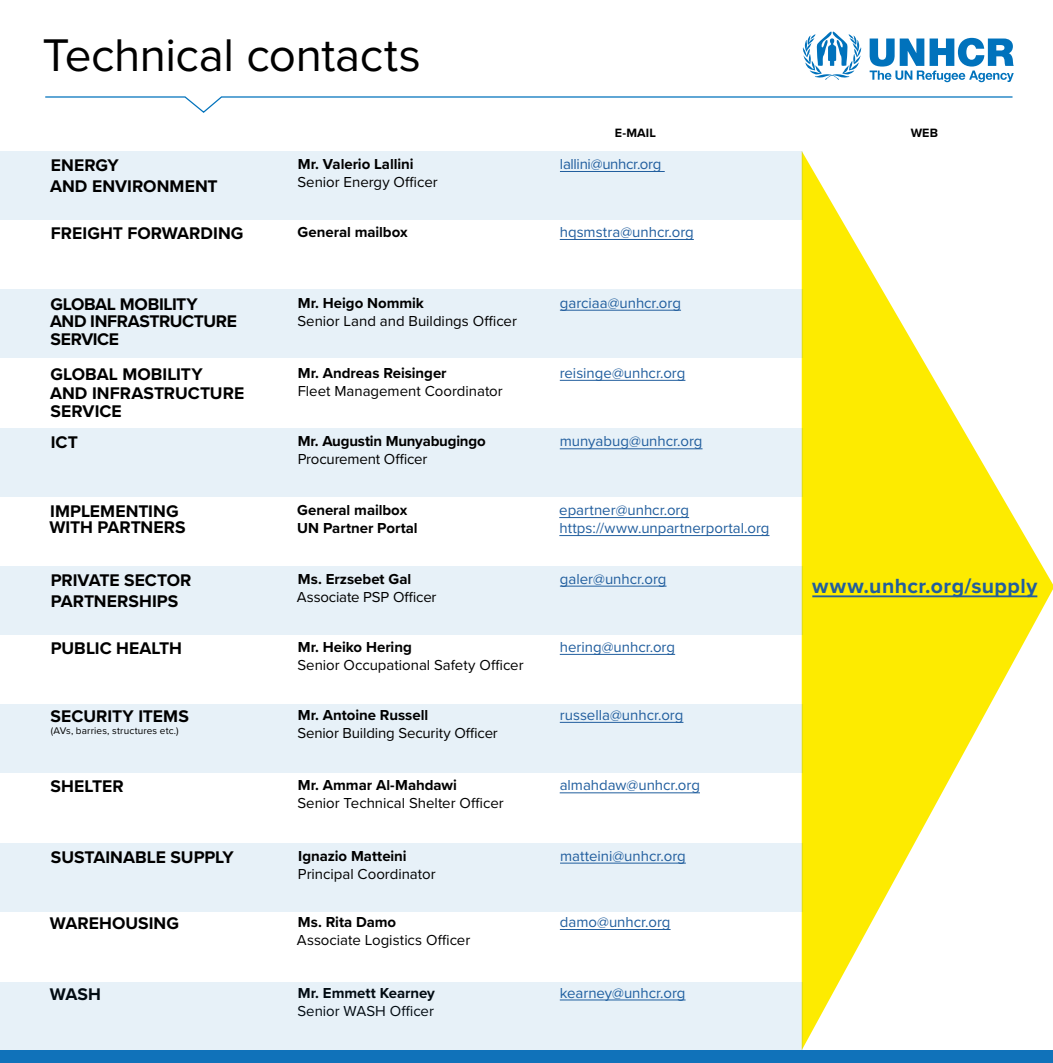
<style>
.page{position:relative;width:1053px;height:1063px;background:#fff}
.page>*{position:absolute;margin:0;border:0;box-sizing:border-box;transform-origin:0 0}
.t1{font:47.5px "Proxima Nova";letter-spacing:-.01em;color:#000}
.t2{font:700 21.25px "Proxima Nova";letter-spacing:.02em;color:#215e9e}
.t3{font:700 17.5px/21px "Proxima Nova";color:#000}
.t4{font:700 17.5px/17.5px "Proxima Nova";letter-spacing:-.02em;color:#000}
.t5{font:15px "Proxima Nova";color:#000}
.t6{font:15px/18px "Proxima Nova";color:#215e9e}
.t7{font:700 15px/18px "Proxima Nova";letter-spacing:-.005em;color:#000}
.t8{font:15px "Proxima Nova";letter-spacing:-.02em;color:#215e9e}
.t9{font:700 12.5px "Proxima Nova";letter-spacing:.01em;color:#000}
.t10{font:10px "Proxima Nova";letter-spacing:.015em;color:#000}
</style>
<div class="page">
<svg style="left:801px;top:151px;width:251px;height:899px"></svg>
<div style="left:0;top:1051px;width:1052px;height:12px;background:#1072ba"></div>
<div style="left:0;top:151px;width:802px;height:68px;background:#e7f1f8"></div>
<div style="left:0;top:290px;width:802px;height:68px;background:#e7f1f8"></div>
<div style="left:0;top:428px;width:802px;height:68px;background:#e7f1f8"></div>
<div style="left:0;top:566px;width:802px;height:68px;background:#e7f1f8"></div>
<div style="left:0;top:704px;width:802px;height:69px;background:#e7f1f8"></div>
<div style="left:0;top:843px;width:802px;height:68px;background:#e7f1f8"></div>
<svg style="left:802px;top:32px;width:60px;height:48px"></svg>
<svg style="left:869px;top:38px;width:144px;height:44px"></svg>
<svg style="left:45px;top:96px;width:968px;height:17px"></svg>
<hr style="left:559px;top:792px;width:141px;height:1px;background:#215e9e">
<hr style="left:560px;top:863px;width:125px;height:1px;background:#215e9e">
<hr style="left:559px;top:654px;width:116px;height:1px;background:#215e9e">
<hr style="left:560px;top:171px;width:104px;height:1px;background:#215e9e">
<hr style="left:560px;top:929px;width:110px;height:1px;background:#215e9e">
<hr style="left:559px;top:239px;width:134px;height:1px;background:#215e9e">
<hr style="left:559px;top:380px;width:126px;height:1px;background:#215e9e">
<hr style="left:559px;top:722px;width:124px;height:1px;background:#215e9e">
<hr style="left:559px;top:448px;width:143px;height:1px;background:#215e9e">
<hr style="left:559px;top:517px;width:130px;height:1px;background:#215e9e">
<hr style="left:559px;top:535px;width:210px;height:1px;background:#215e9e">
<hr style="left:560px;top:586px;width:106px;height:1px;background:#215e9e">
<hr style="left:560px;top:310px;width:121px;height:1px;background:#215e9e">
<hr style="left:812px;top:595px;width:225px;height:2px;background:#215e9e">
<div style="left:0;top:982px;width:802px;height:68px;background:#e7f1f8"></div>
<h1 class="t1" style="left:42px;top:20px;width:380px">Technical contacts</h1>
<p class="t9" style="left:614px;top:124px;width:43px">E-MAIL</p>
<p class="t9" style="left:910px;top:124px;width:29px">WEB</p>
<p class="t3" style="left:50px;top:154px;width:169px">ENERGY<br>AND ENVIRONMENT</p>
<p class="t7" style="left:298px;top:155px;width:117px">Mr. Valerio Lallini</p>
<p class="t5" style="left:297px;top:171px;width:142px">Senior Energy Officer</p>
<p class="t8" style="left:560px;top:153px;width:103px">lallini@unhcr.org</p>
<p class="t3" style="left:51px;top:222px;width:194px">FREIGHT FORWARDING</p>
<p class="t7" style="left:297px;top:223px;width:111px">General mailbox</p>
<p class="t6" style="left:559px;top:222px;width:135px">hqsmstra@unhcr.org</p>
<p class="t4" style="left:50px;top:295px;width:188px">GLOBAL MOBILITY<br>AND INFRASTRUCTURE<br>SERVICE</p>
<p class="t7" style="left:298px;top:294px;width:127px">Mr. Heigo Nommik</p>
<p class="t5" style="left:297px;top:310px;width:221px">Senior Land and Buildings Officer</p>
<p class="t6" style="left:560px;top:293px;width:123px">garciaa@unhcr.org</p>
<p class="t3" style="left:50px;top:364px;width:196px;line-height:18.8px">GLOBAL MOBILITY<br>AND INFRASTRUCTURE<br>SERVICE</p>
<p class="t7" style="left:298px;top:364px;width:150px">Mr. Andreas Reisinger</p>
<p class="t5" style="left:298px;top:380px;width:206px">Fleet Management Coordinator</p>
<p class="t6" style="left:559px;top:363px;width:127px">reisinge@unhcr.org</p>
<p class="t3" style="left:51px;top:432px;width:29px">ICT</p>
<p class="t7" style="left:298px;top:432px;width:189px">Mr. Augustin Munyabugingo</p>
<p class="t5" style="left:298px;top:448px;width:131px">Procurement Officer</p>
<p class="t6" style="left:559px;top:432px;width:144px">munyabug@unhcr.org</p>
<p class="t3" style="left:49px;top:503px;width:138px;line-height:16.2px">IMPLEMENTING<br>WITH PARTNERS</p>
<p class="t7" style="left:297px;top:501px;width:122px">General mailbox<br>UN Partner Portal</p>
<p class="t3" style="left:51px;top:569px;width:142px">PRIVATE SECTOR<br>PARTNERSHIPS</p>
<p class="t7" style="left:298px;top:569px;width:115px">Ms. Erzsebet Gal</p>
<p class="t5" style="left:297px;top:586px;width:141px">Associate PSP Officer</p>
<p class="t6" style="left:559px;top:501px;width:212px">epartner@unhcr.org https://www.unpartnerportal.org</p>
<p class="t6" style="left:560px;top:569px;width:108px">galer@unhcr.org</p>
<h2 class="t2" style="left:812px;top:570px;width:226px">www.unhcr.org/supply</h2>
<p class="t3" style="left:51px;top:637px;width:133px">PUBLIC HEALTH</p>
<p class="t7" style="left:298px;top:638px;width:115px">Mr. Heiko Hering</p>
<p class="t5" style="left:297px;top:654px;width:228px">Senior Occupational Safety Officer</p>
<p class="t6" style="left:559px;top:637px;width:117px">hering@unhcr.org</p>
<p class="t3" style="left:51px;top:705px;width:140px">SECURITY ITEMS</p>
<p class="t10" style="left:51px;top:723px;width:129px">(AVs, barries, structures etc.)</p>
<p class="t7" style="left:298px;top:706px;width:132px">Mr. Antoine Russell</p>
<p class="t5" style="left:297px;top:722px;width:202px">Senior Building Security Officer</p>
<p class="t6" style="left:559px;top:705px;width:125px">russella@unhcr.org</p>
<p class="t3" style="left:51px;top:776px;width:75px">SHELTER</p>
<p class="t7" style="left:298px;top:776px;width:160px">Mr. Ammar Al-Mahdawi</p>
<p class="t5" style="left:297px;top:792px;width:208px">Senior Technical Shelter Officer</p>
<p class="t6" style="left:559px;top:776px;width:142px">almahdaw@unhcr.org</p>
<p class="t3" style="left:51px;top:846px;width:184px">SUSTAINABLE SUPPLY</p>
<p class="t7" style="left:298px;top:846px;width:110px">Ignazio Matteini</p>
<p class="t5" style="left:298px;top:863px;width:139px">Principal Coordinator</p>
<p class="t6" style="left:560px;top:846px;width:127px">matteini@unhcr.org</p>
<p class="t3" style="left:50px;top:912px;width:130px">WAREHOUSING</p>
<p class="t7" style="left:298px;top:913px;width:100px">Ms. Rita Damo</p>
<p class="t5" style="left:297px;top:929px;width:175px">Associate Logistics Officer</p>
<p class="t6" style="left:560px;top:912px;width:112px">damo@unhcr.org</p>
<p class="t3" style="left:50px;top:983px;width:52px">WASH</p>
<p class="t7" style="left:298px;top:983px;width:138px">Mr. Emmett Kearney</p>
<p class="t5" style="left:297px;top:999px;width:138px">Senior WASH Officer</p>
<p class="t6" style="left:559px;top:983px;width:127px">kearney@unhcr.org</p>
</div>
